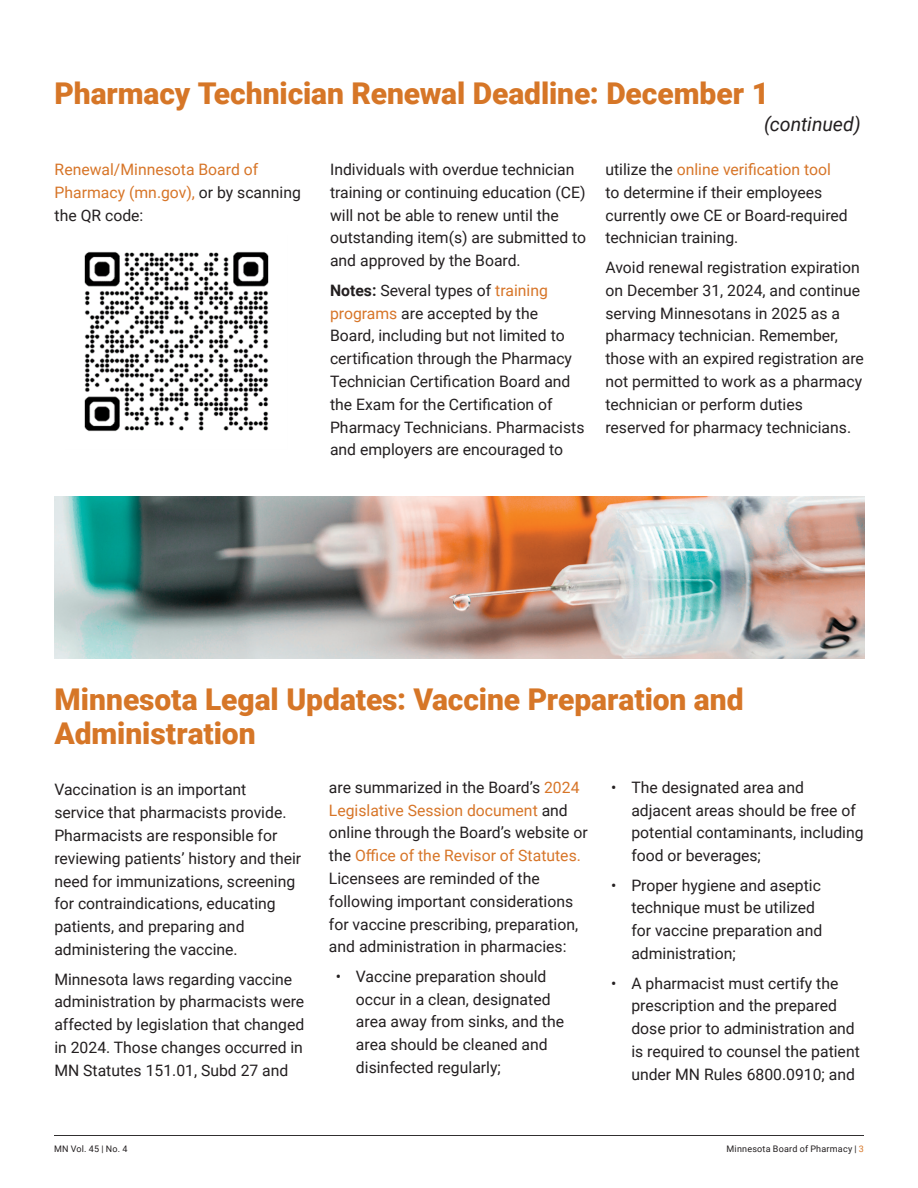
<style>
.page{position:relative;width:918px;height:1188px;background:#fff}
.page>*{position:absolute;margin:0;border:0;box-sizing:border-box;transform-origin:0 0}
.t1{font:900 30px/34.5px "Roboto";letter-spacing:-.005em;color:#d67627}
.t2{font:italic 19.5px "Roboto";color:#231f20}
.Body_Text{font:15.75px/22.8px "Roboto";color:#231f20}
.Body_Text-2{font:15.75px/22.8px "Roboto";color:#d77528}
.t3{font:9px "Roboto";letter-spacing:.025em;color:#231f20}
.s1{color:#231f20}
.s2{font-weight:700}
.s3{color:#d77528}
.s4{color:#d67627}
</style>
<div class="page">
<hr style="left:54px;top:1135px;width:810px;height:1px;background:#312f30">
<img style="left:84px;top:251px;width:185px;height:181px">
<img style="left:55px;top:497px;width:810px;height:162px">
<h1 class="t1" style="left:55px;top:75px;width:716px">Pharmacy Technician Renewal Deadline: December 1</h1>
<p class="Body_Text-2" style="left:55px;top:157px;width:248px">Renewal/Minnesota Board of<br>Pharmacy (mn.gov), <span class="s1">or by scanning the QR code:</span></p>
<p class="Body_Text" style="left:330px;top:157px;width:258px">Individuals with overdue technician training or continuing education (CE) will not be able to renew until the outstanding item(s) are submitted to and approved by the Board.</p>
<p class="Body_Text" style="left:330px;top:278px;width:256px"><span class="s2">Notes:</span> Several types of <span class="s3">training programs</span> are accepted by the Board, including but not limited to certification through the Pharmacy Technician Certification Board and the Exam for the Certification of Pharmacy Technicians. Pharmacists and employers are encouraged to</p>
<h1 class="t2" style="left:764px;top:111px;width:98px">(continued)</h1>
<p class="Body_Text" style="left:605px;top:157px;width:244px">utilize the <span class="s3">online verification tool </span>to determine if their employees currently owe CE or Board-required technician training.</p>
<p class="Body_Text" style="left:605px;top:255px;width:260px">Avoid renewal registration expiration on December 31, 2024, and continue serving Minnesotans in 2025 as a pharmacy technician. Remember, those with an expired registration are not permitted to work as a pharmacy technician or perform duties reserved for pharmacy technicians.</p>
<h1 class="t1" style="left:55px;top:681px;width:691px">Minnesota Legal Updates: Vaccine Preparation and<br>Administration</h1>
<p class="Body_Text" style="left:54px;top:778px;width:248px">Vaccination is an important<br>service that pharmacists provide.<br>Pharmacists are responsible for reviewing patients’ history and their need for immunizations, screening for contraindications, educating patients, and preparing and administering the vaccine.</p>
<p class="Body_Text" style="left:54px;top:967px;width:251px">Minnesota laws regarding vaccine administration by pharmacists were affected by legislation that changed in 2024. Those changes occurred in MN Statutes 151.01, Subd 27 and</p>
<p class="Body_Text" style="left:329px;top:775px;width:260px">are summarized in the Board’s <span class="s3">2024<br>Legislative Session document</span> and online through the Board’s website or the <span class="s3">Office of the Revisor of Statutes.<br></span>Licensees are reminded of the following important considerations for vaccine prescribing, preparation, and administration in pharmacies:</p>
<p class="Body_Text" style="left:356px;top:964px;width:210px;text-indent:-20px">• Vaccine preparation should occur in a clean, designated area away from sinks, and the area should be cleaned and disinfected regularly;</p>
<p class="Body_Text" style="left:631px;top:775px;width:234px;text-indent:-20px">• The designated area and adjacent areas should be free of potential contaminants, including food or beverages;</p>
<p class="Body_Text" style="left:631px;top:873px;width:193px;text-indent:-20px">• Proper hygiene and aseptic technique must be utilized for vaccine preparation and administration;</p>
<p class="Body_Text" style="left:631px;top:971px;width:230px;text-indent:-20px">• A pharmacist must certify the prescription and the prepared dose prior to administration and is required to counsel the patient under MN Rules 6800.0910; and</p>
<p class="t3" style="left:54px;top:1142px;width:75px">MN Vol. 45 | No. 4</p>
<p class="t3" style="left:727px;top:1142px;width:139px">Minnesota Board of Pharmacy | <span class="s4">3</span></p>
</div>
